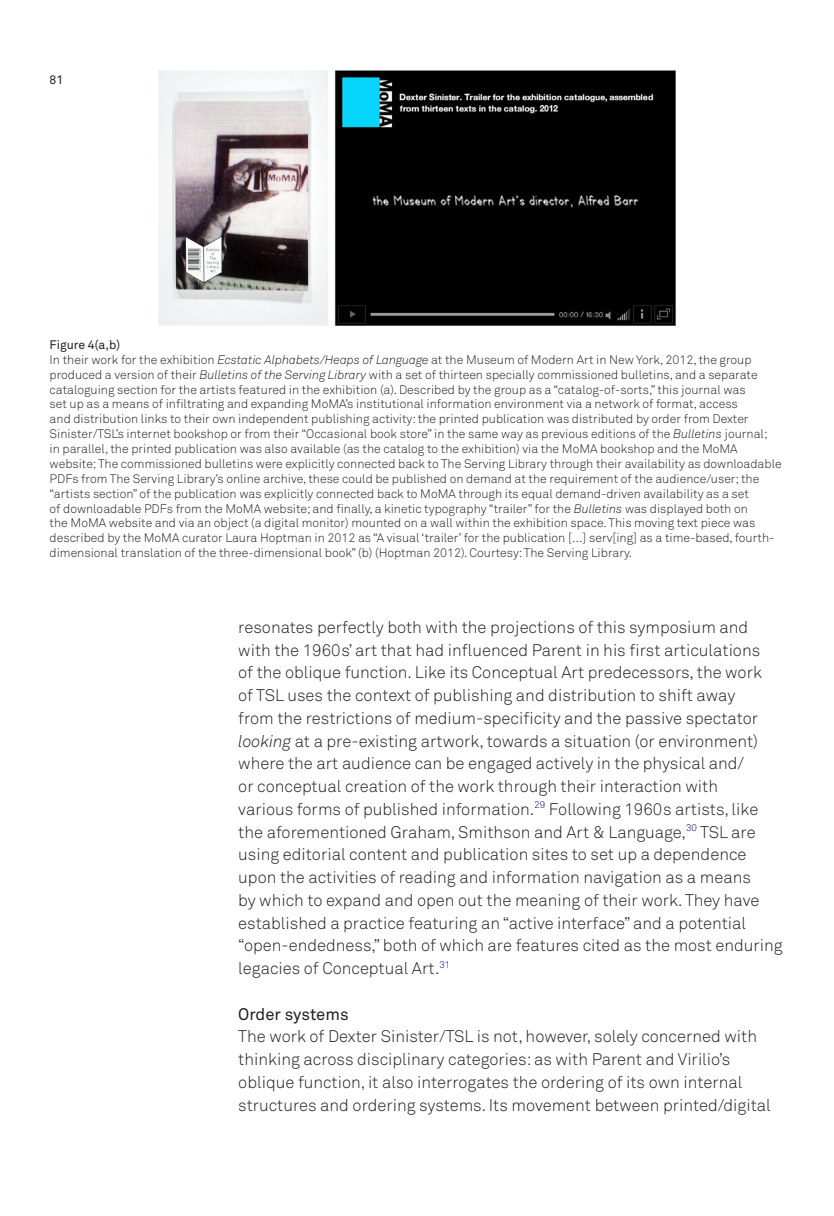
<style>
.page{position:relative;width:834px;height:1216px;background:#fff}
.page>*{position:absolute;margin:0;border:0;box-sizing:border-box;transform-origin:0 0}
.t1{font:300 16.62px/22.8px "Akkurat";color:#231f20}
.t2{font:16.62px "Akkurat";letter-spacing:-.005em;color:#231f20}
.t3{font:300 12.25px/14.9px "Akkurat";color:#231f20}
.t4{font:12.25px "Akkurat";color:#231f20}
.s1{font-weight:400}
.s2{font-style:italic}
</style>
<div class="page">
<img style="left:158px;top:70px;width:518px;height:256px">
<p class="t4" style="left:50px;top:73px;width:15px">81</p>
<p class="t3" style="left:50px;top:337px;width:733px"><span class="s1">Figure 4(a,b)<br></span>In their work for the exhibition <span class="s2">Ecstatic Alphabets/Heaps of Language</span> at the Museum of Modern Art in New York, 2012, the group produced a version of their <span class="s2">Bulletins of the Serving Library</span> with a set of thirteen specially commissioned bulletins, and a separate cataloguing section for the artists featured in the exhibition (a). Described by the group as a “catalog-of-sorts,” this journal was<br>set up as a means of infiltrating and expanding MoMA’s institutional information environment via a network of format, access<br>and distribution links to their own independent publishing activity: the printed publication was distributed by order from Dexter Sinister/TSL’s internet bookshop or from their “Occasional book store” in the same way as previous editions of the <span class="s2">Bulletins</span> journal;<br>in parallel, the printed publication was also available (as the catalog to the exhibition) via the MoMA bookshop and the MoMA website; The commissioned bulletins were explicitly connected back to The Serving Library through their availability as downloadable PDFs from The Serving Library’s online archive, these could be published on demand at the requirement of the audience/user; the “artists section” of the publication was explicitly connected back to MoMA through its equal demand-driven availability as a set<br>of downloadable PDFs from the MoMA website; and finally, a kinetic typography “trailer” for the <span class="s2">Bulletins</span> was displayed both on<br>the MoMA website and via an object (a digital monitor) mounted on a wall within the exhibition space. This moving text piece was described by the MoMA curator Laura Hoptman in 2012 as “A visual ‘trailer’ for the publication […] serv[ing] as a time-based, fourth&shy;dimensional translation of the three-dimensional book” (b) (Hoptman 2012). Courtesy: The Serving Library.</p>
<p class="t1" style="left:238px;top:616px;width:546px">resonates perfectly both with the projections of this symposium and with the 1960s’ art that had influenced Parent in his first articulations<br>of the oblique function. Like its Conceptual Art predecessors, the work<br>of TSL uses the context of publishing and distribution to shift away<br>from the restrictions of medium-specificity and the passive spectator <span class="s2">looking</span> at a pre-existing artwork, towards a situation (or environment) where the art audience can be engaged actively in the physical and/<br>or conceptual creation of the work through their interaction with<br>various forms of published information.<sup>29</sup> Following 1960s artists, like the aforementioned Graham, Smithson and Art &amp; Language,<sup>30</sup> TSL are using editorial content and publication sites to set up a dependence upon the activities of reading and information navigation as a means<br>by which to expand and open out the meaning of their work. They have established a practice featuring an “active interface” and a potential “open-endedness,” both of which are features cited as the most enduring legacies of Conceptual Art.<sup>31</sup></p>
<h1 class="t2" style="left:238px;top:1004px;width:112px">Order systems</h1>
<p class="t1" style="left:238px;top:1025px;width:534px">The work of Dexter Sinister/TSL is not, however, solely concerned with thinking across disciplinary categories: as with Parent and Virilio’s oblique function, it also interrogates the ordering of its own internal structures and ordering systems. Its movement between printed/digital</p>
</div>
